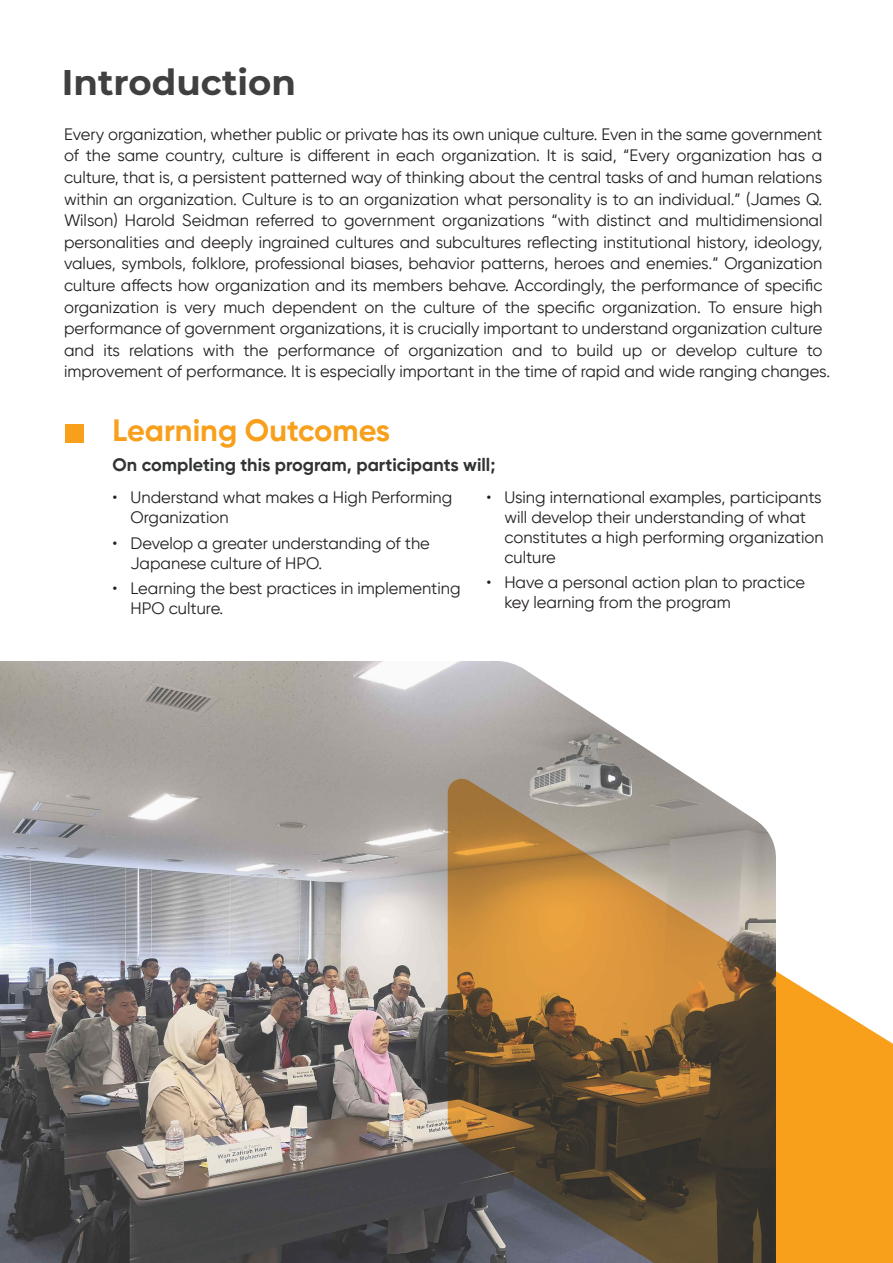
<style>
.page{position:relative;width:893px;height:1263px;background:#fff}
.page>*{position:absolute;margin:0;border:0;box-sizing:border-box;transform-origin:0 0}
.t1{font:700 35.55px "Montserrat";color:#414041}
.t2{font:700 30.75px "Gilroy";color:#f89f1c}
.t3{font:700 18px "Gilroy";color:#323333}
.t4{font:16.5px/21.6px "Gilroy";color:#231f20}
</style>
<div class="page">
<div style="left:66px;top:425px;width:18px;height:18px;background:#f89f1c"></div>
<svg style="left:776px;top:971px;width:117px;height:292px;background:#f8ab38"></svg>
<svg style="left:0;top:661px;width:776px;height:602px;background:#968a7e"></svg>
<h1 class="t1" style="left:62px;top:57px;width:236px">Introduction</h1>
<p class="t4" style="left:64px;top:123px;width:768px">Every organization, whether public or private has its own unique culture. Even in the same government of the same country, culture is different in each organization. It is said, “Every organization has a culture, that is, a persistent patterned way of thinking about the central tasks of and human relations within an organization. Culture is to an organization what personality is to an individual.” (James Q.<br>Wilson) Harold Seidman referred to government organizations “with distinct and multidimensional personalities and deeply ingrained cultures and subcultures reflecting institutional history, ideology, values, symbols, folklore, professional biases, behavior patterns, heroes and enemies.” Organization culture affects how organization and its members behave. Accordingly, the performance of specific organization is very much dependent on the culture of the specific organization. To ensure high performance of government organizations, it is crucially important to understand organization culture and its relations with the performance of organization and to build up or develop culture to improvement of performance. It is especially important in the time of rapid and wide ranging changes.</p>
<h2 class="t2" style="left:113px;top:411px;width:279px">Learning Outcomes</h2>
<p class="t3" style="left:113px;top:454px;width:384px">On completing this program, participants will;</p>
<p class="t4" style="left:131px;top:487px;width:323px;line-height:19.8px;text-indent:-18px">• Understand what makes a High Performing<br>Organization</p>
<p class="t4" style="left:131px;top:533px;width:301px;line-height:19.8px;text-indent:-18px">• Develop a greater understanding of the<br>Japanese culture of HPO.</p>
<p class="t4" style="left:131px;top:578px;width:331px;line-height:19.8px;text-indent:-18px">• Learning the best practices in implementing<br>HPO culture.</p>
<p class="t4" style="left:504px;top:487px;width:321px;line-height:19.8px;text-indent:-18px">• Using international examples, participants will develop their understanding of what constitutes a high performing organization culture</p>
<p class="t4" style="left:504px;top:572px;width:302px;line-height:19.8px;text-indent:-18px">• Have a personal action plan to practice key learning from the program</p>
</div>
